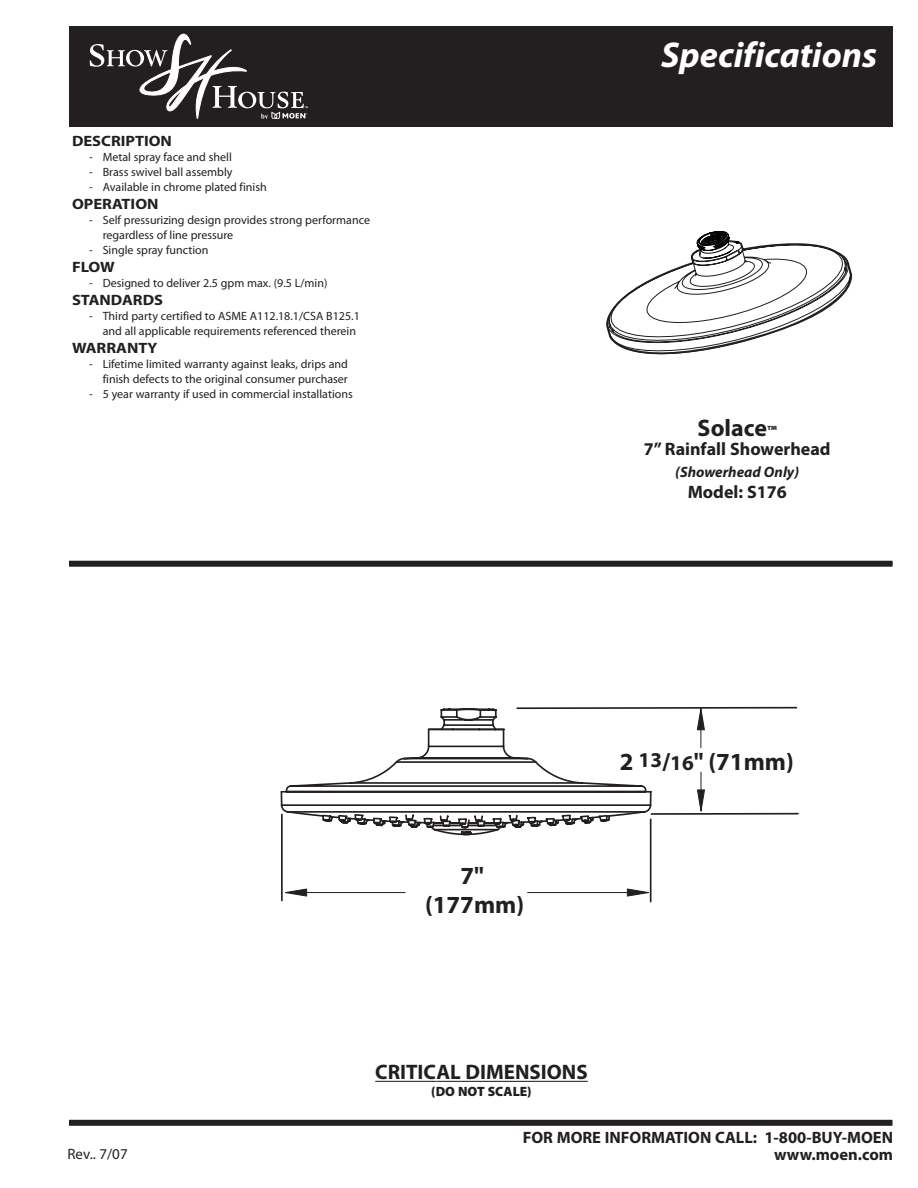
<style>
.page{position:relative;width:918px;height:1188px;background:#fff}
.page>*{position:absolute;margin:0;border:0;box-sizing:border-box;transform-origin:0 0}
.t1{font:italic 700 36px "Myriad Pro";color:#fff}
.t2{font:700 24.75px/29.5px "Myriad Pro";color:#231f20;text-align:center}
.t3{font:700 24px "Myriad Pro";color:#231f20}
.t4{font:700 21px "Myriad Pro";color:#231f20}
.t5{font:700 18px "Myriad Pro";color:#231f20}
.t6{font:700 16.5px/16.5px "Myriad Pro";color:#231f20;text-align:right}
.t7{font:700 15px "Myriad Pro";color:#231f20;scale:1.1 1}
.t8{font:italic 700 15px "Myriad Pro";color:#231f20}
.t9{font:15px "Myriad Pro";color:#231f20}
.t10{font:900 13.5px "Myriad Pro";color:#231f20}
.t11{font:12px/15px "Myriad Pro";color:#231f20}
.s1{font-size:15px}
.s2{font-size:21.15px}
</style>
<div class="page">
<hr style="left:375px;top:1081px;width:61px;height:1px;background:#231f20">
<hr style="left:436px;top:1081px;width:152px;height:1px;background:#231f20">
<div style="left:69px;top:1120px;width:823px;height:6px;background:#231f20"></div>
<div style="left:69px;top:26px;width:823px;height:101px;background:#231f20"></div>
<svg style="left:90px;top:34px;width:218px;height:85px"></svg>
<div style="left:69px;top:561px;width:823px;height:6px;background:#231f20"></div>
<svg style="left:281px;top:707px;width:518px;height:196px"></svg>
<svg style="left:606px;top:231px;width:246px;height:123px"></svg>
<p class="t7" style="left:72px;top:135px;width:92px">DESCRIPTION</p>
<p class="t11" style="left:89px;top:150px;width:144px">- Metal spray face and shell</p>
<p class="t11" style="left:89px;top:165px;width:145px">- Brass swivel ball assembly</p>
<p class="t11" style="left:89px;top:180px;width:179px">- Available in chrome plated finish</p>
<p class="t7" style="left:72px;top:198px;width:80px">OPERATION</p>
<p class="t11" style="left:103px;top:213px;width:269px;text-indent:-14px">- Self pressurizing design provides strong performance regardless of line pressure</p>
<p class="t11" style="left:89px;top:243px;width:121px">- Single spray function</p>
<p class="t7" style="left:72px;top:261px;width:40px">FLOW</p>
<p class="t11" style="left:89px;top:276px;width:240px">- Designed to deliver 2.5 gpm max. (9.5 L/min)</p>
<p class="t7" style="left:72px;top:294px;width:84px">STANDARDS</p>
<p class="t11" style="left:103px;top:309px;width:259px;text-indent:-14px">- Third party certified to ASME A112.18.1/CSA B125.1 and all applicable requirements referenced therein</p>
<p class="t7" style="left:72px;top:342px;width:79px">WARRANTY</p>
<p class="t11" style="left:89px;top:357px;width:260px;text-align:right">- Lifetime limited warranty against leaks, drips and finish defects to the original consumer purchaser</p>
<p class="t11" style="left:89px;top:387px;width:265px">- 5 year warranty if used in commercial installations</p>
<h1 class="t1" style="left:661px;top:41px;width:218px">Specifications</h1>
<h3 class="t3" style="left:698px;top:419px;width:81px">Solace<span class="s1">™</span></h3>
<h3 class="t5" style="left:644px;top:442px;width:188px">7” Rainfall Showerhead</h3>
<p class="t8" style="left:675px;top:466px;width:125px">(Showerhead Only)</p>
<h3 class="t5" style="left:688px;top:486px;width:101px">Model: S176</h3>
<h2 class="t2" style="left:425px;top:860px;width:101px">7" (177mm)</h2>
<h2 class="t2" style="left:620px;top:747px;width:175px">2 <span class="s2">13</span>/<span class="s2">16</span>" (71mm)</h2>
<h3 class="t4" style="left:375px;top:1064px;width:214px">CRITICAL DIMENSIONS</h3>
<p class="t10" style="left:431px;top:1087px;width:102px">(DO NOT SCALE)</p>
<p class="t9" style="left:68px;top:1148px;width:62px">Rev.. 7/07</p>
<h3 class="t6" style="left:523px;top:1131px;width:372px">FOR MORE INFORMATION CALL: 1-800-BUY-MOEN www.moen.com</h3>
</div>
